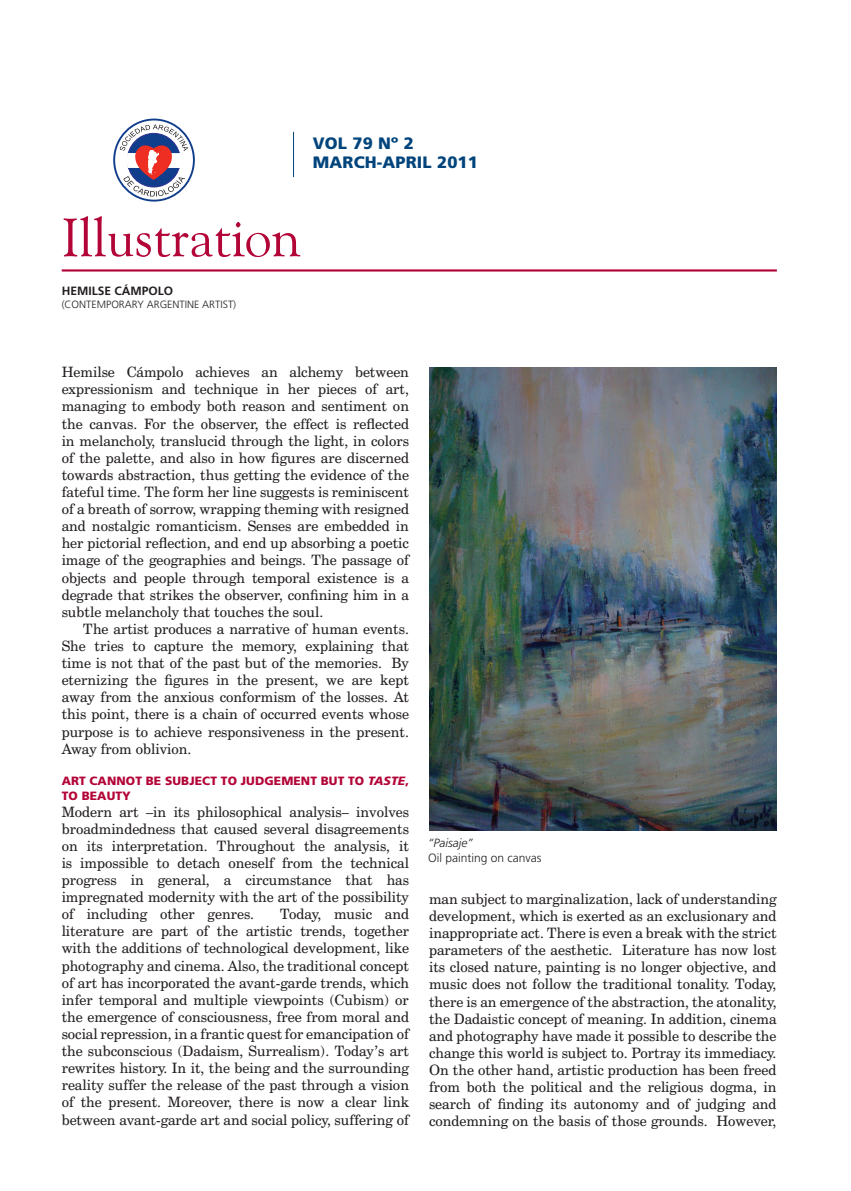
<style>
.page{position:relative;width:851px;height:1191px;background:#fff}
.page>*{position:absolute;margin:0;border:0;box-sizing:border-box;transform-origin:0 0}
.t1{font:54px "Goudy Old Style BT";color:#b30437}
.t2{font:16.5px "Frutiger Black B";letter-spacing:.01em;color:#00447b}
.introduccion_y_resul{font:14.25px/17.1px "Century Schoolbook BT";color:#231f20;text-align:justify}
.introduccion_y_resul-2{font:12px/14.4px "Frutiger Black B";letter-spacing:.01em;color:#b30437}
.resumen_material_y_m{font:300 12px "Frutiger LT Std";color:#231f20}
.t3{font:700 12px "Frutiger LT Std";color:#231f20}
.resumen_material_y_m-2{font:italic 300 12px "Frutiger LT Std";color:#231f20}
.t4{font:300 10.5px "Frutiger LT Std";color:#231f20}
.s1{font-family:"Frutiger Black Italic B"}
</style>
<div class="page">
<hr style="left:62px;top:269px;width:714px;height:2px;background:#b30437">
<hr style="left:293px;top:132px;width:1px;height:45px;background:#00447b">
<svg style="left:114px;top:119px;width:80px;height:82px"></svg>
<div style="left:113px;top:119px;width:82px;height:83px;border:2px solid #103d8c;border-radius:50%"></div>
<svg style="left:120px;top:124px;width:68px;height:72px"></svg>
<img style="left:429px;top:368px;width:347px;height:462px">
<p class="t2" style="left:313px;top:133px;width:102px">VOL 79 Nº 2</p>
<p class="t2" style="left:313px;top:153px;width:167px">MARCH-APRIL 2011</p>
<p class="t1" style="left:62px;top:204px;width:240px">Illustration</p>
<p class="t3" style="left:62px;top:284px;width:113px">HEMILSE CÁMPOLO</p>
<p class="t4" style="left:62px;top:298px;width:176px">(CONTEMPORARY ARGENTINE ARTIST)</p>
<p class="introduccion_y_resul" style="left:62px;top:363px;width:349px">Hemilse Cámpolo achieves an alchemy between expressionism and technique in her pieces of art, managing to embody both reason and sentiment on the canvas. For the observer, the effect is reflected in melancholy, translucid through the light, in colors of the palette, and also in how figures are discerned towards abstraction, thus getting the evidence of the fateful time. The form her line suggests is reminiscent of a breath of sorrow, wrapping theming with resigned and nostalgic romanticism. Senses are embedded in her pictorial reflection, and end up absorbing a poetic image of the geographies and beings. The passage of objects and people through temporal existence is a degrade that strikes the observer, confining him in a subtle melancholy that touches the soul.</p>
<p class="introduccion_y_resul" style="left:62px;top:620px;width:349px;text-indent:21px">The artist produces a narrative of human events.<br>She tries to capture the memory, explaining that time is not that of the past but of the memories. By eternizing the figures in the present, we are kept away from the anxious conformism of the losses. At this point, there is a chain of occurred events whose purpose is to achieve responsiveness in the present.<br>Away from oblivion.</p>
<p class="introduccion_y_resul-2" style="left:62px;top:773px;width:349px">ART CANNOT BE SUBJECT TO JUDGEMENT BUT TO <span class="s1">TASTE</span>,<br>TO BEAUTY</p>
<p class="introduccion_y_resul" style="left:62px;top:803px;width:349px">Modern art –in its philosophical analysis– involves broadmindedness that caused several disagreements on its interpretation. Throughout the analysis, it is impossible to detach oneself from the technical progress in general, a circumstance that has impregnated modernity with the art of the possibility of including other genres.</p>
<p class="introduccion_y_resul" style="left:62px;top:905px;width:349px;text-indent:218px">Today, music and literature are part of the artistic trends, together with the additions of technological development, like photography and cinema. Also, the traditional concept of art has incorporated the avant-garde trends, which infer temporal and multiple viewpoints (Cubism) or the emergence of consciousness, free from moral and social repression, in a frantic quest for emancipation of the subconscious (Dadaism, Surrealism). Today’s art rewrites history. In it, the being and the surrounding reality suffer the release of the past through a vision of the present. Moreover, there is now a clear link between avant-garde art and social policy, suffering of</p>
<p class="resumen_material_y_m-2" style="left:428px;top:836px;width:46px">“Paisaje”</p>
<p class="resumen_material_y_m" style="left:428px;top:850px;width:115px">Oil painting on canvas</p>
<p class="introduccion_y_resul" style="left:429px;top:890px;width:349px">man subject to marginalization, lack of understanding development, which is exerted as an exclusionary and inappropriate act. There is even a break with the strict parameters of the aesthetic. Literature has now lost its closed nature, painting is no longer objective, and music does not follow the traditional tonality. Today, there is an emergence of the abstraction, the atonality, the Dadaistic concept of meaning. In addition, cinema and photography have made it possible to describe the change this world is subject to. Portray its immediacy.<br>On the other hand, artistic production has been freed from both the political and the religious dogma, in search of finding its autonomy and of judging and condemning on the basis of those grounds. However,</p>
</div>
